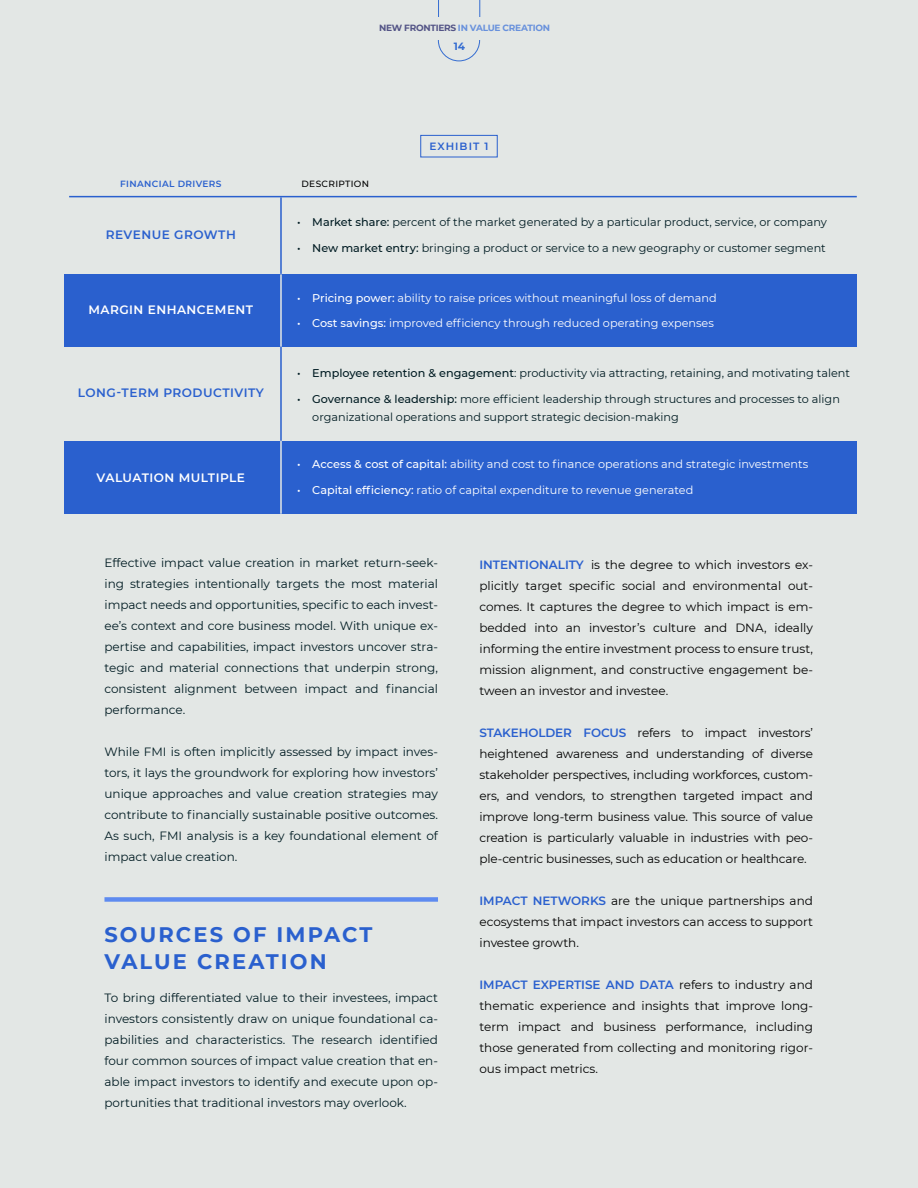
<style>
.page{position:relative;width:918px;height:1188px;background:#e3e7e5}
.page>*{position:absolute;margin:0;border:0;box-sizing:border-box;transform-origin:0 0}
.TL_ICM_Mid-Size_In-Body_Headers{font:700 21px/27px "Montserrat";letter-spacing:.1em;color:#2a60ce}
.t1{font:600 12.15px "Montserrat";letter-spacing:.04em;color:#2a60ce}
.t2{font:600 12.15px "Montserrat";letter-spacing:.04em;color:#fff}
.TL_ICM_Regular_Tight_Spaced{font:12px/21px "Montserrat";color:#000;text-align:justify}
.TL_ICM_Regular_Tight_Spaced-2{font:12px/21px "Montserrat";color:#001b22;text-align:justify}
.t3{font:11.25px/18px "Montserrat";color:#001b22}
.t4{font:11.25px "Montserrat";color:#fff}
.TL_ICM_Chart_Text{font:600 10.5px "Montserrat";letter-spacing:.1em;color:#2a60ce}
.t5{font:700 10.5px "Montserrat";color:#356dd1}
.t6{font:700 9px "Montserrat";letter-spacing:-.03em;color:#6891dc}
.t7{font:600 9px "Montserrat";letter-spacing:.04em;color:#2a60ce}
.t8{font:500 9px "Montserrat";letter-spacing:.04em;color:#000}
.s1{color:#535486}
.s2{font-weight:500}
.s3{font-weight:600;color:#2a60ce}
</style>
<div class="page">
<div style="left:64px;top:441px;width:793px;height:73px;background:#2a60ce"></div>
<div style="left:64px;top:274px;width:793px;height:73px;background:#2a60ce"></div>
<div style="left:104px;top:897px;width:334px;height:5px;background:#5e8bf0"></div>
<hr style="left:69px;top:196px;width:788px;height:1px;background:#2a60ce">
<hr style="left:280px;top:441px;width:2px;height:73px;background:#e3e7e5">
<hr style="left:280px;top:274px;width:2px;height:73px;background:#e3e7e5">
<hr style="left:280px;top:347px;width:2px;height:94px;background:#2a60ce">
<hr style="left:280px;top:197px;width:2px;height:77px;background:#2a60ce">
<div style="left:420px;top:135px;width:78px;height:22px;border:1px solid #2a60ce"></div>
<hr style="left:438px;top:0;width:1px;height:37px;background:#356dd1">
<hr style="left:480px;top:0;width:1px;height:37px;background:#356dd1">
<div style="left:438px;top:19px;width:42px;height:42px;border:1px solid #356dd1;border-radius:50%"></div>
<div style="left:366px;top:17px;width:192px;height:23px;background:#e3e7e5"></div>
<p class="t6" style="left:379px;top:22px;width:172px"><span class="s1">NEW FRONTIERS</span> IN VALUE CREATION</p>
<p class="t5" style="left:454px;top:39px;width:13px">14</p>
<p class="t7" style="left:120px;top:177px;width:103px">FINANCIAL DRIVERS</p>
<p class="t8" style="left:302px;top:177px;width:69px">DESCRIPTION</p>
<p class="TL_ICM_Chart_Text" style="left:430px;top:138px;width:60px">EXHIBIT 1</p>
<p class="t1" style="left:106px;top:227px;width:132px">REVENUE GROWTH</p>
<p class="t2" style="left:88px;top:301px;width:166px">MARGIN ENHANCEMENT</p>
<p class="t1" style="left:78px;top:384px;width:187px">LONG-TERM PRODUCTIVITY</p>
<p class="t2" style="left:97px;top:469px;width:150px">VALUATION MULTIPLE</p>
<p class="t3" style="left:297px;top:213px;width:531px"><span class="s2">• Market share:</span> percent of the market generated by a particular product, service, or company</p>
<p class="t3" style="left:297px;top:238px;width:530px"><span class="s2">• New market entry:</span> bringing a product or service to a new geography or customer segment</p>
<p class="t4" style="left:297px;top:290px;width:421px"><span class="s2">• Pricing power:</span> ability to raise prices without meaningful loss of demand</p>
<p class="t4" style="left:297px;top:315px;width:418px"><span class="s2">• Cost savings:</span> improved efficiency through reduced operating expenses</p>
<p class="t3" style="left:297px;top:364px;width:554px"><span class="s2">• Employee retention &amp; engagement</span>: productivity via attracting, retaining, and motivating talent</p>
<p class="t3" style="left:312px;top:390px;width:529px;text-indent:-15px"><span class="s2">• Governance &amp; leadership:</span> more efficient leadership through structures and processes to align organizational operations and support strategic decision-making</p>
<p class="t4" style="left:297px;top:456px;width:512px"><span class="s2">• Access &amp; cost of capital:</span> ability and cost to finance operations and strategic investments</p>
<p class="t4" style="left:297px;top:482px;width:398px"><span class="s2">• Capital efficiency:</span> ratio of capital expenditure to revenue generated</p>
<p class="TL_ICM_Regular_Tight_Spaced-2" style="left:104px;top:552px;width:335px">Effective impact value creation in market return-seek&shy;ing strategies intentionally targets the most material impact needs and opportunities, specific to each invest&shy;ee’s context and core business model. With unique ex&shy;pertise and capabilities, impact investors uncover stra&shy;tegic and material connections that underpin strong, consistent alignment between impact and financial performance.</p>
<p class="TL_ICM_Regular_Tight_Spaced-2" style="left:104px;top:741px;width:335px">While FMI is often implicitly assessed by impact inves&shy;tors, it lays the groundwork for exploring how investors’ unique approaches and value creation strategies may contribute to financially sustainable positive outcomes.<br>As such, FMI analysis is a key foundational element of impact value creation.</p>
<p class="TL_ICM_Mid-Size_In-Body_Headers" style="left:104px;top:920px;width:270px">SOURCES OF IMPACT<br>VALUE CREATION</p>
<p class="TL_ICM_Regular_Tight_Spaced-2" style="left:104px;top:987px;width:335px">To bring differentiated value to their investees, impact investors consistently draw on unique foundational ca&shy;pabilities and characteristics. The research identified four common sources of impact value creation that en&shy;able impact investors to identify and execute upon op&shy;portunities that traditional investors may overlook.</p>
<p class="TL_ICM_Regular_Tight_Spaced" style="left:479px;top:553px;width:335px"><span class="s3">INTENTIONALITY</span> is the degree to which investors ex&shy;plicitly target specific social and environmental out&shy;comes. It captures the degree to which impact is em&shy;bedded into an investor’s culture and DNA, ideally informing the entire investment process to ensure trust, mission alignment, and constructive engagement be&shy;tween an investor and investee.</p>
<p class="TL_ICM_Regular_Tight_Spaced" style="left:479px;top:721px;width:335px"><span class="s3">STAKEHOLDER FOCUS</span> refers to impact investors’ heightened awareness and understanding of diverse stakeholder perspectives, including workforces, custom&shy;ers, and vendors, to strengthen targeted impact and improve long-term business value. This source of value creation is particularly valuable in industries with peo&shy;ple-centric businesses, such as education or healthcare.</p>
<p class="TL_ICM_Regular_Tight_Spaced" style="left:479px;top:889px;width:335px"><span class="s3">IMPACT NETWORKS</span> are the unique partnerships and ecosystems that impact investors can access to support investee growth.</p>
<p class="TL_ICM_Regular_Tight_Spaced" style="left:479px;top:973px;width:335px"><span class="s3">IMPACT EXPERTISE AND DATA</span> refers to industry and thematic experience and insights that improve long&shy;term impact and business performance, including those generated from collecting and monitoring rigor&shy;ous impact metrics.</p>
</div>
